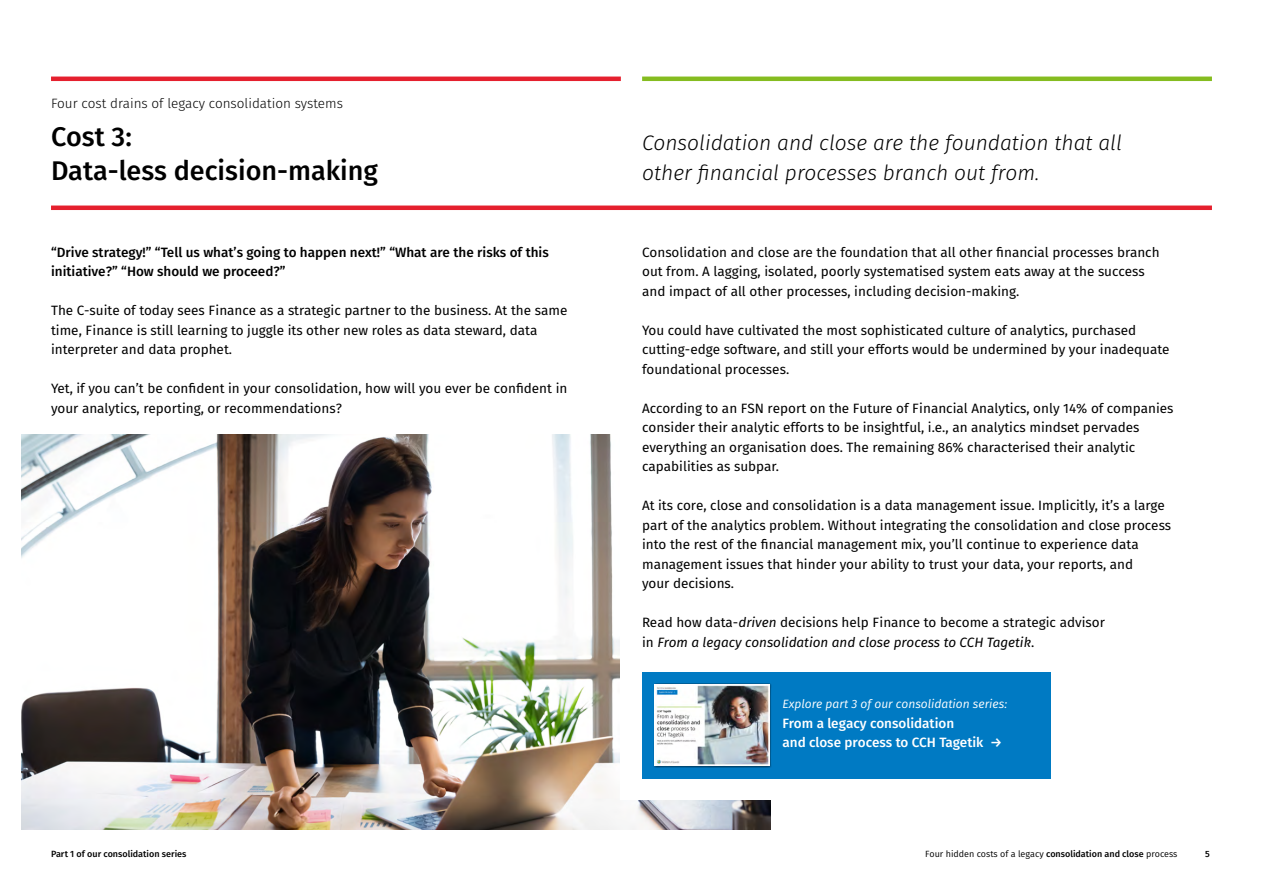
<style>
.page{position:relative;width:1263px;height:893px;background:#fff}
.page>*{position:absolute;margin:0;border:0;box-sizing:border-box;transform-origin:0 0}
.t1{font:500 27px/34.5px "Fira Sans";color:#000}
.t2{font:italic 300 21px/30px "Fira Sans";color:#000}
.t3{font:13.5px/19.5px "Fira Sans";color:#000}
.t4{font:500 13.5px/19.5px "Fira Sans";color:#000}
.t5{font:500 13.5px/19.5px "Fira Sans";color:#fff}
.t6{font:300 13.5px "Fira Sans";color:#000}
.t7{font:italic 12px "Fira Sans";color:#fff}
.t8{font:9px "Fira Sans";color:#000}
.t9{font:500 9px "Fira Sans";color:#000}
.s1{font-style:italic}
.s2{font-weight:500}
</style>
<div class="page">
<img style="left:21px;top:434px;width:750px;height:395px">
<div style="left:621px;top:21px;width:591px;height:778px;background:#fff"></div>
<hr style="left:642px;top:77px;width:570px;height:4px;background:#85bc20">
<hr style="left:51px;top:77px;width:570px;height:4px;background:#e5202e">
<hr style="left:51px;top:206px;width:1161px;height:4px;background:#e5202e">
<div style="left:642px;top:672px;width:408px;height:106px;background:#007ac3"></div>
<div style="left:653px;top:683px;width:118px;height:84px;background:#fefefe"></div>
<img style="left:656px;top:685px;width:113px;height:80px">
<p class="t6" style="left:51px;top:94px;width:293px">Four cost drains of legacy consolidation systems</p>
<h1 class="t1" style="left:51px;top:119px;width:328px">Cost 3:<br>Data-less decision-making</h1>
<h2 class="t2" style="left:642px;top:128px;width:481px">Consolidation and close are the foundation that all other financial processes branch out from.</h2>
<p class="t4" style="left:51px;top:242px;width:499px">“Drive strategy!” “Tell us what’s going to happen next!” “What are the risks of this initiative?” “How should we proceed?”</p>
<p class="t3" style="left:51px;top:301px;width:518px">The C-suite of today sees Finance as a strategic partner to the business. At the same time, Finance is still learning to juggle its other new roles as data steward, data interpreter and data prophet.</p>
<p class="t3" style="left:51px;top:379px;width:518px">Yet, if you can’t be confident in your consolidation, how will you ever be confident in your analytics, reporting, or recommendations?</p>
<p class="t9" style="left:51px;top:848px;width:137px">Part 1 of our consolidation series</p>
<p class="t3" style="left:642px;top:242px;width:519px">Consolidation and close are the foundation that all other financial processes branch out from. A lagging, isolated, poorly systematised system eats away at the success and impact of all other processes, including decision-making.</p>
<p class="t3" style="left:642px;top:320px;width:529px">You could have cultivated the most sophisticated culture of analytics, purchased cutting-edge software, and still your efforts would be undermined by your inadequate foundational processes.</p>
<p class="t3" style="left:642px;top:398px;width:533px">According to an FSN report on the Future of Financial Analytics, only 14% of companies consider their analytic efforts to be insightful, i.e., an analytics mindset pervades everything an organisation does. The remaining 86% characterised their analytic capabilities as subpar.</p>
<p class="t3" style="left:642px;top:496px;width:531px">At its core, close and consolidation is a data management issue. Implicitly, it’s a large part of the analytics problem. Without integrating the consolidation and close process into the rest of the financial management mix, you’ll continue to experience data management issues that hinder your ability to trust your data, your reports, and<br>your decisions.</p>
<p class="t3" style="left:642px;top:613px;width:464px">Read how data-<span class="s1">driven</span> decisions help Finance to become a strategic advisor in <span class="s1">From a legacy consolidation and close process to CCH Tagetik</span>.</p>
<p class="t7" style="left:782px;top:695px;width:226px">Explore part 3 of our consolidation series:</p>
<p class="t5" style="left:782px;top:713px;width:221px">From a legacy consolidation<br>and close process to CCH Tagetik →</p>
<p class="t8" style="left:925px;top:848px;width:254px">Four hidden costs of a legacy <span class="s2">consolidation and close</span> process</p>
<p class="t9" style="left:1205px;top:848px;width:6px">5</p>
</div>
